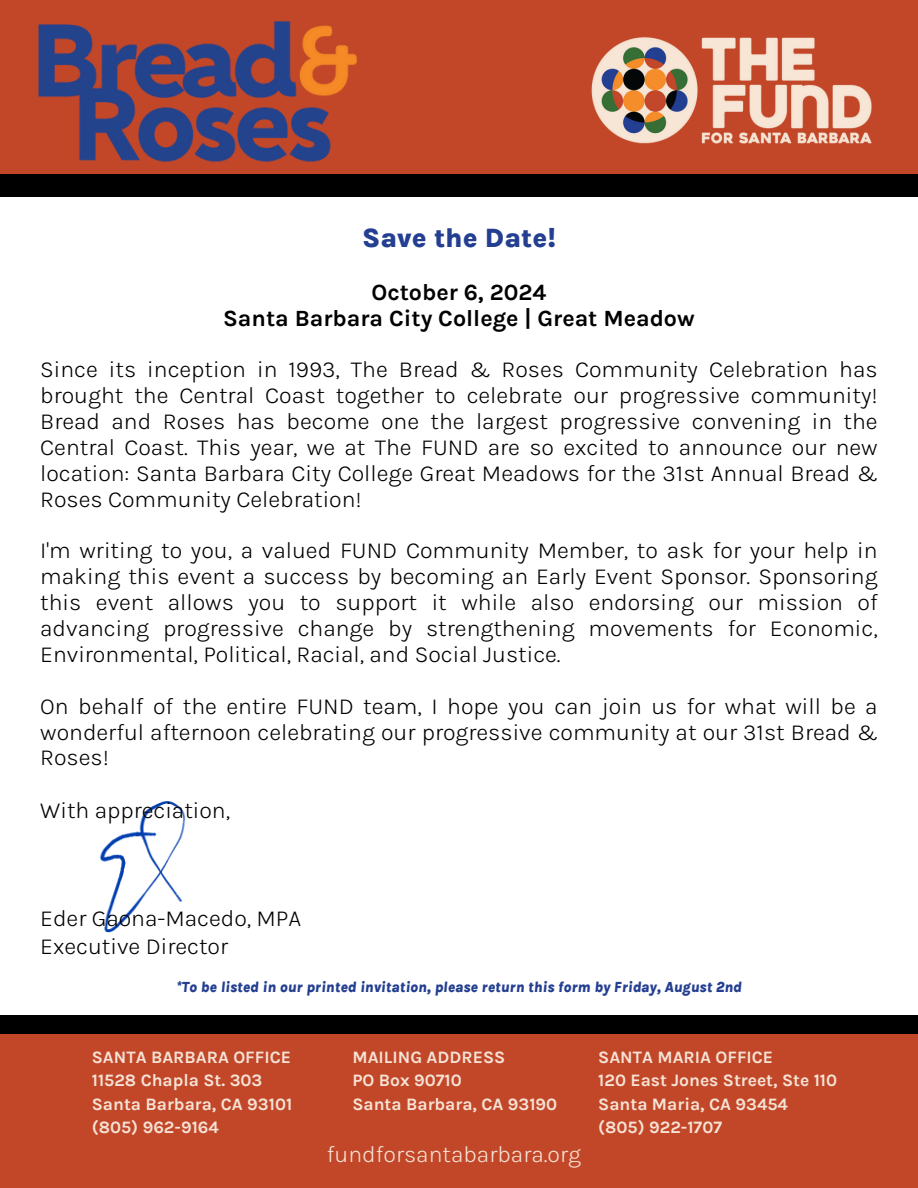
<style>
.page{position:relative;width:918px;height:1188px;background:#fff}
.page>*{position:absolute;margin:0;border:0;box-sizing:border-box;transform-origin:0 0}
.t1{font:800 27.15px "Karla";color:#243f91}
.t2{font:300 23.25px/25.8px "Karla";color:#000;text-align:justify}
.t3{font:700 23.25px/25.8px "Karla";color:#000;text-align:center}
.t4{font:300 23.25px "Karla";color:#f6e3d5}
.t5{font:700 17.4px/23.2px "Karla";color:#f6e3d5}
.t6{font:italic 800 15px "Karla";color:#243f91}
</style>
<div class="page">
<div style="left:0;top:1031px;width:918px;height:157px;background:#c24729"></div>
<div style="left:0;top:0;width:918px;height:179px;background:#c24729"></div>
<img style="left:591px;top:37px;width:281px;height:107px">
<div style="left:0;top:1016px;width:918px;height:18px;background:#000"></div>
<div style="left:0;top:175px;width:918px;height:22px;background:#000"></div>
<img style="left:38px;top:20px;width:319px;height:142px">
<img style="left:99px;top:801px;width:87px;height:132px">
<h1 class="t1" style="left:362px;top:222px;width:195px">Save the Date!</h1>
<h2 class="t3" style="left:223px;top:279px;width:473px">October 6, 2024<br>Santa Barbara City College | Great Meadow</h2>
<h3 class="t2" style="left:40px;top:357px;width:839px">Since its inception in 1993, The Bread &amp; Roses Community Celebration has brought the Central Coast together to celebrate our progressive community!<br>Bread and Roses has become one the largest progressive convening in the Central Coast. This year, we at The FUND are so excited to announce our new location: Santa Barbara City College Great Meadows for the 31st Annual Bread &amp; Roses Community Celebration!</h3>
<h3 class="t2" style="left:40px;top:538px;width:839px">I'm writing to you, a valued FUND Community Member, to ask for your help in making this event a success by becoming an Early Event Sponsor. Sponsoring this event allows you to support it while also endorsing our mission of advancing progressive change by strengthening movements for Economic, Environmental, Political, Racial, and Social Justice.</h3>
<h3 class="t2" style="left:40px;top:693px;width:839px">On behalf of the entire FUND team, I hope you can join us for what will be a wonderful afternoon celebrating our progressive community at our 31st Bread &amp; Roses!</h3>
<h3 class="t2" style="left:40px;top:798px;width:191px">With appreciation,</h3>
<p class="t2" style="left:40px;top:905px;width:263px;line-height:27.6px">Eder Gaona-Macedo, MPA<br>Executive Director</p>
<h4 class="t6" style="left:176px;top:978px;width:567px">*To be listed in our printed invitation, please return this form by Friday, August 2nd</h4>
<p class="t5" style="left:92px;top:1046px;width:202px">SANTA BARBARA OFFICE<br>11528 Chapla St. 303<br>Santa Barbara, CA 93101 (805) 962-9164</p>
<h3 class="t5" style="left:352px;top:1046px;width:206px">MAILING ADDRESS<br>PO Box 90710<br>Santa Barbara, CA 93190</h3>
<p class="t5" style="left:598px;top:1046px;width:241px">SANTA MARIA OFFICE<br>120 East Jones Street, Ste 110<br>Santa Maria, CA 93454 (805) 922-1707</p>
<h4 class="t4" style="left:327px;top:1141px;width:256px">fundforsantabarbara.org</h4>
</div>
